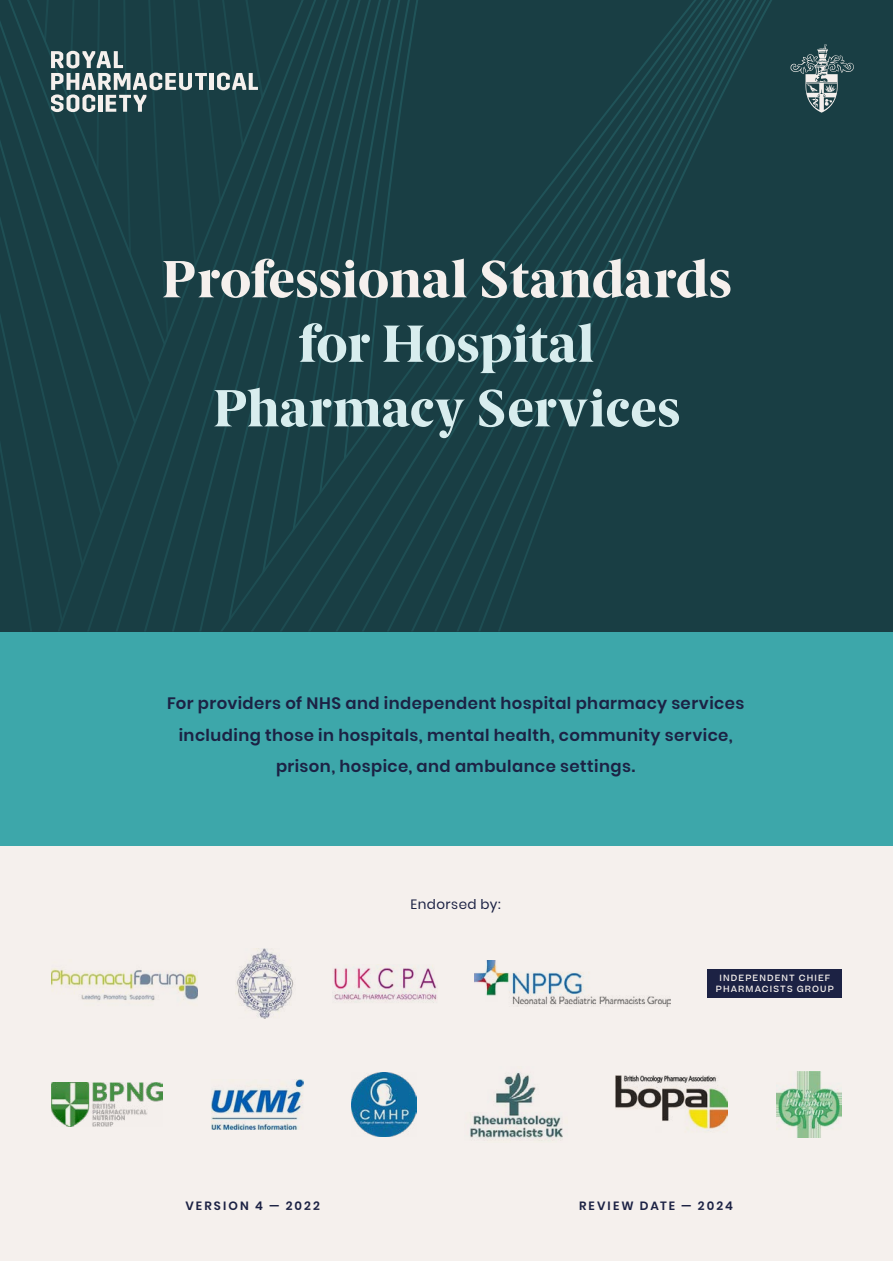
<style>
.page{position:relative;width:893px;height:1263px;background:#fff}
.page>*{position:absolute;margin:0;border:0;box-sizing:border-box;transform-origin:0 0}
.t1{font:800 52.5px/64.5px "Berlingske Serif";letter-spacing:.005em;color:#d8edee;text-align:center}
.t2{font:800 52.5px "Berlingske Serif";letter-spacing:.005em;color:#f5f0ed}
.t3{font:600 16.5px/31.5px "Poppins";letter-spacing:.025em;color:#1c2244;text-align:center}
.t4{font:13.5px "Poppins";letter-spacing:.035em;color:#1c2244}
.t5{font:600 12px "Poppins";letter-spacing:.175em;color:#1c2244}
.t6{font:500 8.7px/10.8px "Beatrice";letter-spacing:.13em;color:#f5f0ed;text-align:center}
</style>
<div class="page">
<div style="left:0;top:631px;width:893px;height:216px;background:#3da7aa"></div>
<div style="left:0;top:847px;width:893px;height:414px;background:#f5f0ed"></div>
<div style="left:772px;top:0;width:121px;height:631px;background:#193e44"></div>
<svg style="left:350px;top:0;width:422px;height:631px;background:#193f45"></svg>
<svg style="left:322px;top:0;width:28px;height:631px;background:#194046"></svg>
<svg style="left:0;top:0;width:322px;height:631px;background:#193f45"></svg>
<hr style="left:210px;top:73px;width:4px;height:17px;background:#f5f0ed">
<svg style="left:217px;top:73px;width:41px;height:17px"></svg>
<svg style="left:51px;top:51px;width:156px;height:61px;background:#5b7477"></svg>
<svg style="left:790px;top:44px;width:64px;height:69px;background:#496569"></svg>
<img style="left:51px;top:968px;width:147px;height:33px">
<img style="left:235px;top:949px;width:59px;height:70px">
<img style="left:333px;top:967px;width:104px;height:36px">
<img style="left:475px;top:961px;width:195px;height:46px">
<div style="left:708px;top:969px;width:134px;height:29px;background:#1c2244"></div>
<img style="left:51px;top:1082px;width:112px;height:45px">
<img style="left:211px;top:1079px;width:92px;height:50px">
<img style="left:470px;top:1072px;width:93px;height:69px">
<img style="left:352px;top:1072px;width:64px;height:65px">
<img style="left:776px;top:1072px;width:66px;height:65px">
<img style="left:616px;top:1075px;width:112px;height:56px">
<h1 class="t2" style="left:162px;top:241px;width:571px">Professional Standards</h1>
<h1 class="t1" style="left:213px;top:312px;width:468px">for Hospital<br>Pharmacy Services</h1>
<p class="t3" style="left:167px;top:688px;width:579px">For providers of NHS and independent hospital pharmacy services including those in hospitals, mental health, community service, prison, hospice, and ambulance settings.</p>
<p class="t4" style="left:410px;top:896px;width:92px">Endorsed by:</p>
<p class="t6" style="left:716px;top:973px;width:119px">INDEPENDENT CHIEF<br>PHARMACISTS GROUP</p>
<p class="t5" style="left:185px;top:1199px;width:136px">VERSION 4 — 2022</p>
<p class="t5" style="left:579px;top:1199px;width:155px">REVIEW DATE — 2024</p>
</div>
